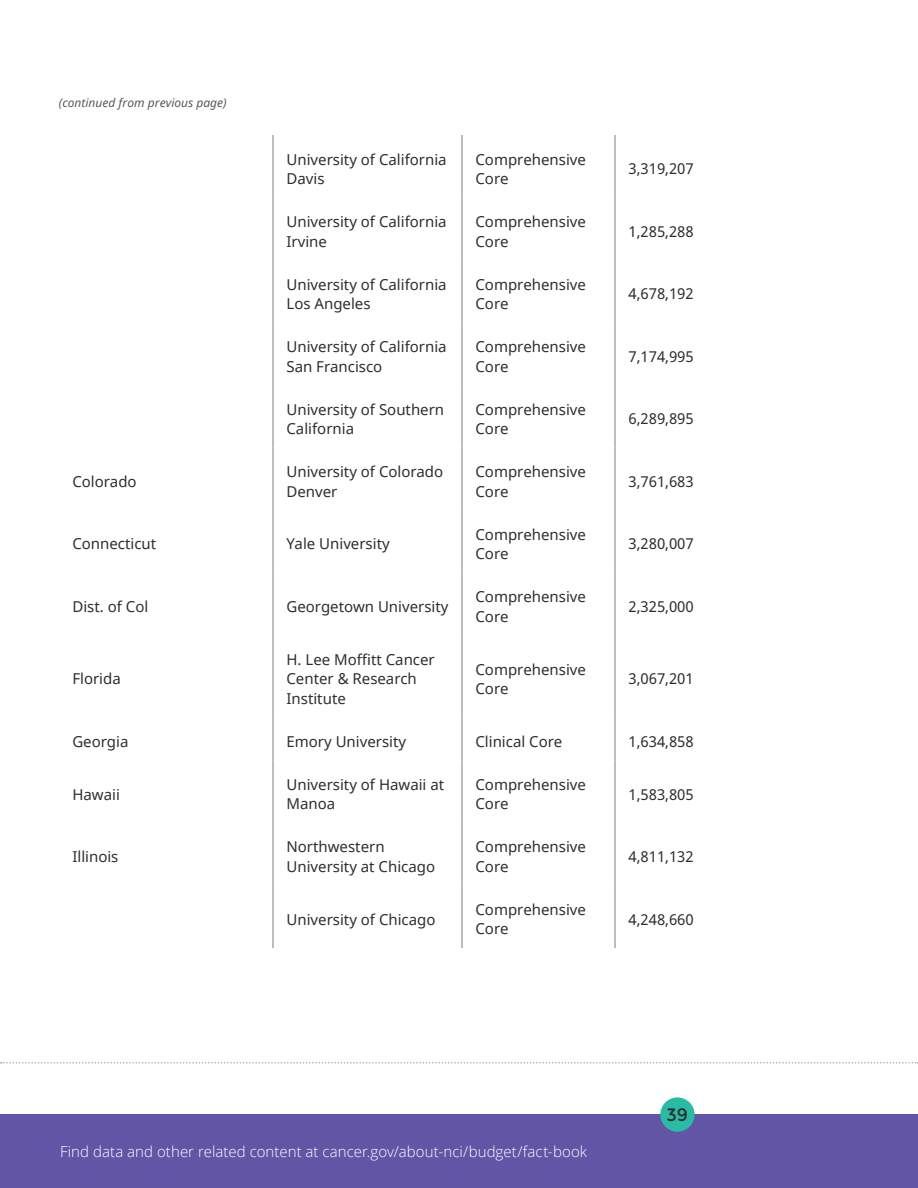
<style>
.page{position:relative;width:918px;height:1188px;background:#fff}
.page>*{position:absolute;margin:0;border:0;box-sizing:border-box;transform-origin:0 0}
.t1{font:18px "Montserrat";color:#2e2e2e}
.Bold_H4{font:15px/19.5px "Noto Sans";color:#2e2e2e}
.t2{font:300 15px "Open Sans";letter-spacing:.005em;color:#fff}
.Table_Subtitle{font:italic 12px "Noto Sans";color:#585858}
</style>
<div class="page">
<div style="left:0;top:1115px;width:918px;height:73px;background:#6255a6"></div>
<div style="left:660px;top:1097px;width:35px;height:35px;background:#29bba4;border-radius:50%"></div>
<svg style="left:1px;top:1062px;width:917px;height:2px"></svg>
<hr style="left:272px;top:135px;width:2px;height:63px;background:#a6a8ab">
<hr style="left:461px;top:135px;width:2px;height:63px;background:#a6a8ab">
<hr style="left:614px;top:135px;width:2px;height:63px;background:#a6a8ab">
<hr style="left:272px;top:198px;width:2px;height:62px;background:#a6a8ab">
<hr style="left:461px;top:198px;width:2px;height:62px;background:#a6a8ab">
<hr style="left:614px;top:198px;width:2px;height:62px;background:#a6a8ab">
<hr style="left:272px;top:260px;width:2px;height:63px;background:#a6a8ab">
<hr style="left:461px;top:260px;width:2px;height:63px;background:#a6a8ab">
<hr style="left:614px;top:260px;width:2px;height:63px;background:#a6a8ab">
<hr style="left:272px;top:323px;width:2px;height:62px;background:#a6a8ab">
<hr style="left:461px;top:323px;width:2px;height:62px;background:#a6a8ab">
<hr style="left:614px;top:323px;width:2px;height:62px;background:#a6a8ab">
<hr style="left:272px;top:385px;width:2px;height:63px;background:#a6a8ab">
<hr style="left:461px;top:385px;width:2px;height:63px;background:#a6a8ab">
<hr style="left:614px;top:385px;width:2px;height:63px;background:#a6a8ab">
<hr style="left:272px;top:448px;width:2px;height:62px;background:#a6a8ab">
<hr style="left:461px;top:448px;width:2px;height:62px;background:#a6a8ab">
<hr style="left:614px;top:448px;width:2px;height:62px;background:#a6a8ab">
<hr style="left:272px;top:510px;width:2px;height:63px;background:#a6a8ab">
<hr style="left:461px;top:510px;width:2px;height:63px;background:#a6a8ab">
<hr style="left:614px;top:510px;width:2px;height:63px;background:#a6a8ab">
<hr style="left:272px;top:573px;width:2px;height:62px;background:#a6a8ab">
<hr style="left:461px;top:573px;width:2px;height:62px;background:#a6a8ab">
<hr style="left:614px;top:573px;width:2px;height:62px;background:#a6a8ab">
<hr style="left:272px;top:635px;width:2px;height:82px;background:#a6a8ab">
<hr style="left:461px;top:635px;width:2px;height:82px;background:#a6a8ab">
<hr style="left:614px;top:635px;width:2px;height:82px;background:#a6a8ab">
<hr style="left:272px;top:717px;width:2px;height:43px;background:#a6a8ab">
<hr style="left:461px;top:717px;width:2px;height:43px;background:#a6a8ab">
<hr style="left:614px;top:717px;width:2px;height:43px;background:#a6a8ab">
<hr style="left:272px;top:760px;width:2px;height:63px;background:#a6a8ab">
<hr style="left:461px;top:760px;width:2px;height:63px;background:#a6a8ab">
<hr style="left:614px;top:760px;width:2px;height:63px;background:#a6a8ab">
<hr style="left:272px;top:823px;width:2px;height:62px;background:#a6a8ab">
<hr style="left:461px;top:823px;width:2px;height:62px;background:#a6a8ab">
<hr style="left:614px;top:823px;width:2px;height:62px;background:#a6a8ab">
<hr style="left:272px;top:885px;width:2px;height:63px;background:#a6a8ab">
<hr style="left:461px;top:885px;width:2px;height:63px;background:#a6a8ab">
<hr style="left:614px;top:885px;width:2px;height:63px;background:#a6a8ab">
<p class="Table_Subtitle" style="left:59px;top:94px;width:169px">(continued from previous page)</p>
<p class="Bold_H4" style="left:286px;top:150px;width:162px">University of California<br>Davis</p>
<p class="Bold_H4" style="left:476px;top:150px;width:112px">Comprehensive<br>Core</p>
<p class="Bold_H4" style="left:628px;top:160px;width:67px">3,319,207</p>
<p class="Bold_H4" style="left:286px;top:212px;width:162px">University of California<br>Irvine</p>
<p class="Bold_H4" style="left:476px;top:212px;width:112px">Comprehensive<br>Core</p>
<p class="Bold_H4" style="left:628px;top:222px;width:67px">1,285,288</p>
<p class="Bold_H4" style="left:286px;top:275px;width:162px">University of California<br>Los Angeles</p>
<p class="Bold_H4" style="left:476px;top:275px;width:112px">Comprehensive<br>Core</p>
<p class="Bold_H4" style="left:628px;top:285px;width:67px">4,678,192</p>
<p class="Bold_H4" style="left:286px;top:337px;width:162px">University of California<br>San Francisco</p>
<p class="Bold_H4" style="left:476px;top:337px;width:112px">Comprehensive<br>Core</p>
<p class="Bold_H4" style="left:628px;top:347px;width:67px">7,174,995</p>
<p class="Bold_H4" style="left:286px;top:400px;width:159px">University of Southern<br>California</p>
<p class="Bold_H4" style="left:476px;top:400px;width:112px">Comprehensive<br>Core</p>
<p class="Bold_H4" style="left:628px;top:410px;width:67px">6,289,895</p>
<p class="Bold_H4" style="left:72px;top:472px;width:66px">Colorado</p>
<p class="Bold_H4" style="left:286px;top:463px;width:158px">University of Colorado<br>Denver</p>
<p class="Bold_H4" style="left:476px;top:463px;width:112px">Comprehensive<br>Core</p>
<p class="Bold_H4" style="left:628px;top:472px;width:67px">3,761,683</p>
<p class="Bold_H4" style="left:72px;top:535px;width:85px">Connecticut</p>
<p class="Bold_H4" style="left:286px;top:535px;width:105px">Yale University</p>
<p class="Bold_H4" style="left:476px;top:525px;width:112px">Comprehensive<br>Core</p>
<p class="Bold_H4" style="left:628px;top:535px;width:67px">3,280,007</p>
<p class="Bold_H4" style="left:72px;top:597px;width:77px">Dist. of Col</p>
<p class="Bold_H4" style="left:286px;top:597px;width:164px">Georgetown University</p>
<p class="Bold_H4" style="left:476px;top:588px;width:112px">Comprehensive<br>Core</p>
<p class="Bold_H4" style="left:628px;top:597px;width:67px">2,325,000</p>
<p class="Bold_H4" style="left:72px;top:670px;width:50px">Florida</p>
<p class="Bold_H4" style="left:286px;top:650px;width:150px">H. Lee Moffitt Cancer<br>Center &amp; Research<br>Institute</p>
<p class="Bold_H4" style="left:476px;top:660px;width:112px">Comprehensive<br>Core</p>
<p class="Bold_H4" style="left:628px;top:670px;width:67px">3,067,201</p>
<p class="Bold_H4" style="left:72px;top:732px;width:58px">Georgia</p>
<p class="Bold_H4" style="left:286px;top:732px;width:121px">Emory University</p>
<p class="Bold_H4" style="left:476px;top:732px;width:88px">Clinical Core</p>
<p class="Bold_H4" style="left:628px;top:732px;width:67px">1,634,858</p>
<p class="Bold_H4" style="left:72px;top:785px;width:49px">Hawaii</p>
<p class="Bold_H4" style="left:286px;top:775px;width:159px">University of Hawaii at<br>Manoa</p>
<p class="Bold_H4" style="left:476px;top:775px;width:112px">Comprehensive<br>Core</p>
<p class="Bold_H4" style="left:628px;top:785px;width:67px">1,583,805</p>
<p class="Bold_H4" style="left:72px;top:847px;width:48px">Illinois</p>
<p class="Bold_H4" style="left:286px;top:838px;width:150px">Northwestern<br>University at Chicago</p>
<p class="Bold_H4" style="left:476px;top:838px;width:112px">Comprehensive<br>Core</p>
<p class="Bold_H4" style="left:628px;top:847px;width:67px">4,811,132</p>
<p class="Bold_H4" style="left:286px;top:910px;width:151px">University of Chicago</p>
<p class="Bold_H4" style="left:476px;top:900px;width:112px">Comprehensive<br>Core</p>
<p class="Bold_H4" style="left:628px;top:910px;width:67px">4,248,660</p>
<p class="t2" style="left:60px;top:1141px;width:529px">Find data and other related content at cancer.gov/about-nci/budget/fact-book</p>
<p class="t1" style="left:666px;top:1104px;width:23px">39</p>
</div>
